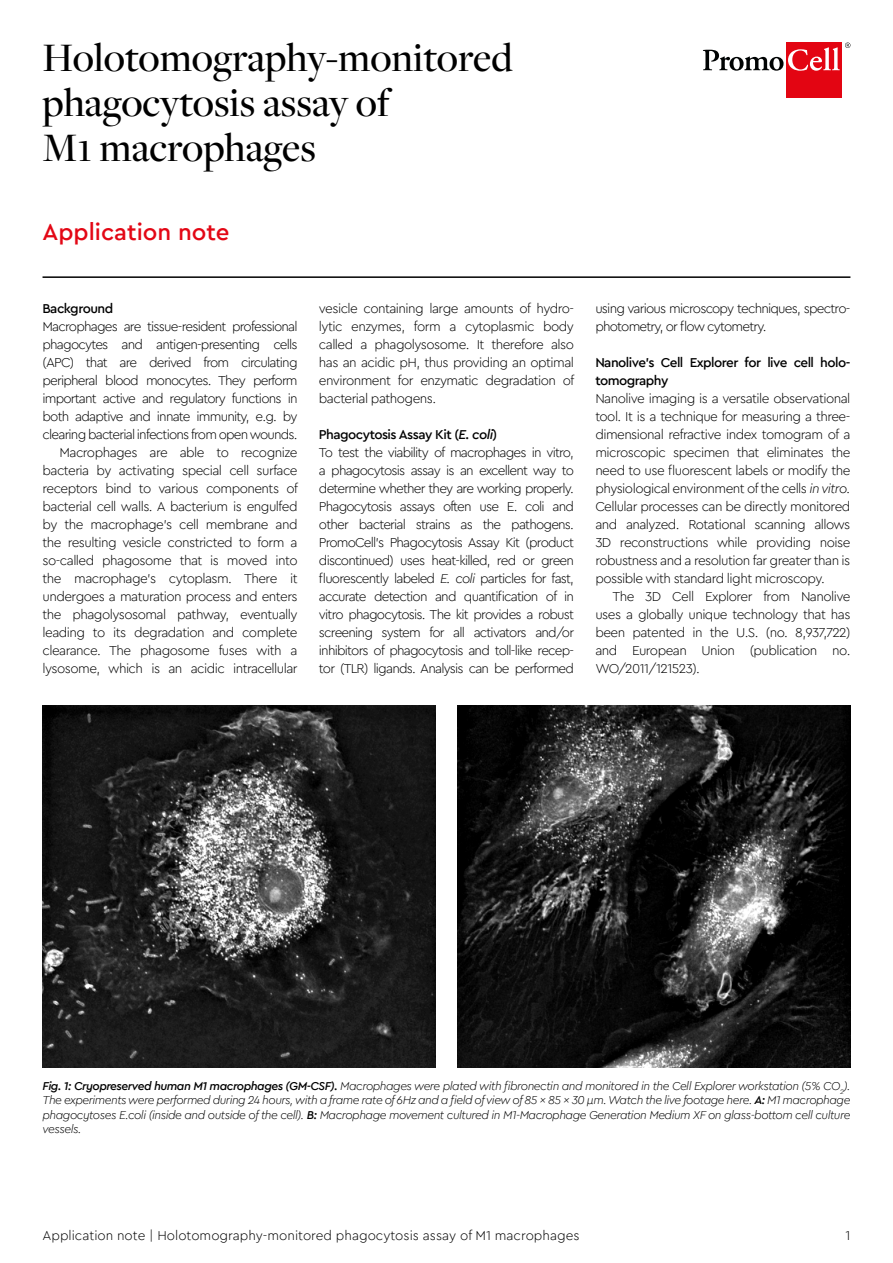
<style>
.page{position:relative;width:893px;height:1263px;background:#fff}
.page>*{position:absolute;margin:0;border:0;box-sizing:border-box;transform-origin:0 0}
.t1{font:500 42px/45px "Freight Disp Pro";color:#000}
.t2{font:500 24px "Cera Pro";color:#e30715}
.t3{font:300 13.5px/18px "Cera Pro";letter-spacing:-.06em;color:#000;text-align:justify}
.t4{font:300 13.5px/18px "Cera Pro";letter-spacing:-.04em;color:#000;text-align:right}
.t5{font:300 13.5px "Cera Pro";color:#000}
.t6{font:500 13.5px/18px "Cera Pro";letter-spacing:-.04em;color:#000}
.t7{font:italic 300 12px/14.4px "Cera Pro";letter-spacing:-.04em;color:#000;text-align:justify}
.s1{font-weight:500}
.s2{font-weight:500;font-style:italic}
.s3{font-style:italic}
</style>
<div class="page">
<div style="left:786px;top:43px;width:55px;height:55px;background:#e30512"></div>
<svg style="left:703px;top:43px;width:147px;height:28px"></svg>
<hr style="left:43px;top:276px;width:807px;height:2px;background:#000">
<img style="left:457px;top:706px;width:393px;height:361px">
<img style="left:43px;top:706px;width:393px;height:361px">
<h1 class="t1" style="left:43px;top:34px;width:472px">Holotomography-monitored phagocytosis assay of<br>M1 macrophages</h1>
<h2 class="t2" style="left:43px;top:216px;width:188px">Application note</h2>
<p class="t6" style="left:43px;top:299px;width:72px">Background</p>
<p class="t4" style="left:43px;top:317px;width:257px">Macrophages are tissue-resident professional phagocytes and antigen-presenting cells (APC) that are derived from circulating peripheral blood monocytes. They perform important active and regulatory functions in both adaptive and innate immunity, e.g. by clearing bacterial infections from open wounds.<br>Macrophages are able to recognize bacteria by activating special cell surface receptors bind to various components of bacterial cell walls. A bacterium is engulfed by the macrophage’s cell membrane and the resulting vesicle constricted to form a so-called phagosome that is moved into the macrophage’s cytoplasm. There it undergoes a maturation process and enters the phagolysosomal pathway, eventually leading to its degradation and complete clearance. The phagosome fuses with a lysosome, which is an acidic intracellular</p>
<p class="t3" style="left:319px;top:299px;width:257px">vesicle containing large amounts of hydro&shy;lytic enzymes, form a cytoplasmic body called a phagolysosome. It therefore also has an acidic pH, thus providing an optimal environment for enzymatic degradation of bacterial pathogens.</p>
<p class="t3" style="left:319px;top:425px;width:257px;text-align:left"><span class="s1">Phagocytosis Assay Kit (</span><span class="s2">E. coli</span><span class="s1">)<br></span>To test the viability of macrophages in vitro, a phagocytosis assay is an excellent way to determine whether they are working properly.<br>Phagocytosis assays often use E. coli and other bacterial strains as the pathogens.<br>PromoCell’s Phagocytosis Assay Kit (product discontinued) uses heat-killed, red or green fluorescently labeled <span class="s3">E. coli</span> particles for fast, accurate detection and quantification of in vitro phagocytosis. The kit provides a robust screening system for all activators and/or inhibitors of phagocytosis and toll-like recep&shy;tor (TLR) ligands. Analysis can be performed</p>
<p class="t3" style="left:595px;top:299px;width:257px">using various microscopy techniques, spectro&shy;photometry, or flow cytometry.</p>
<p class="t6" style="left:595px;top:353px;width:257px">Nanolive’s Cell Explorer for live cell holo&shy;tomography</p>
<p class="t3" style="left:595px;top:389px;width:257px">Nanolive imaging is a versatile observational tool. It is a technique for measuring a three&shy;dimensional refractive index tomogram of a microscopic specimen that eliminates the need to use fluorescent labels or modify the physiological environment of the cells <span class="s3">in vitro.<br></span>Cellular processes can be directly monitored and analyzed. Rotational scanning allows 3D reconstructions while providing noise robustness and a resolution far greater than is possible with standard light microscopy.</p>
<p class="t3" style="left:595px;top:587px;width:257px;text-indent:17px">The 3D Cell Explorer from Nanolive uses a globally unique technology that has been patented in the U.S. (no. 8,937,722) and European Union (publication no.<br>WO/2011/121523).</p>
<p class="t7" style="left:43px;top:1078px;width:809px"><span class="s1">Fig. 1: Cryopreserved human M1 macrophages (GM-CSF).</span> Macrophages were plated with fibronectin and monitored in the Cell Explorer workstation (5% CO<sub>2</sub>).<br>The experiments were performed during 24 hours, with a frame rate of 6Hz and a field of view of 85 x 85 x 30 μm. Watch the live footage here. <span class="s1">A:</span> M1 macrophage phagocytoses E.coli (inside and outside of the cell). <span class="s1">B:</span> Macrophage movement cultured in M1-Macrophage Generation Medium XF on glass-bottom cell culture vessels.</p>
<p class="t5" style="left:43px;top:1227px;width:539px">Application note | Holotomography-monitored phagocytosis assay of M1 macrophages</p>
<p class="t3" style="left:845px;top:1226px;width:6px">1</p>
</div>
